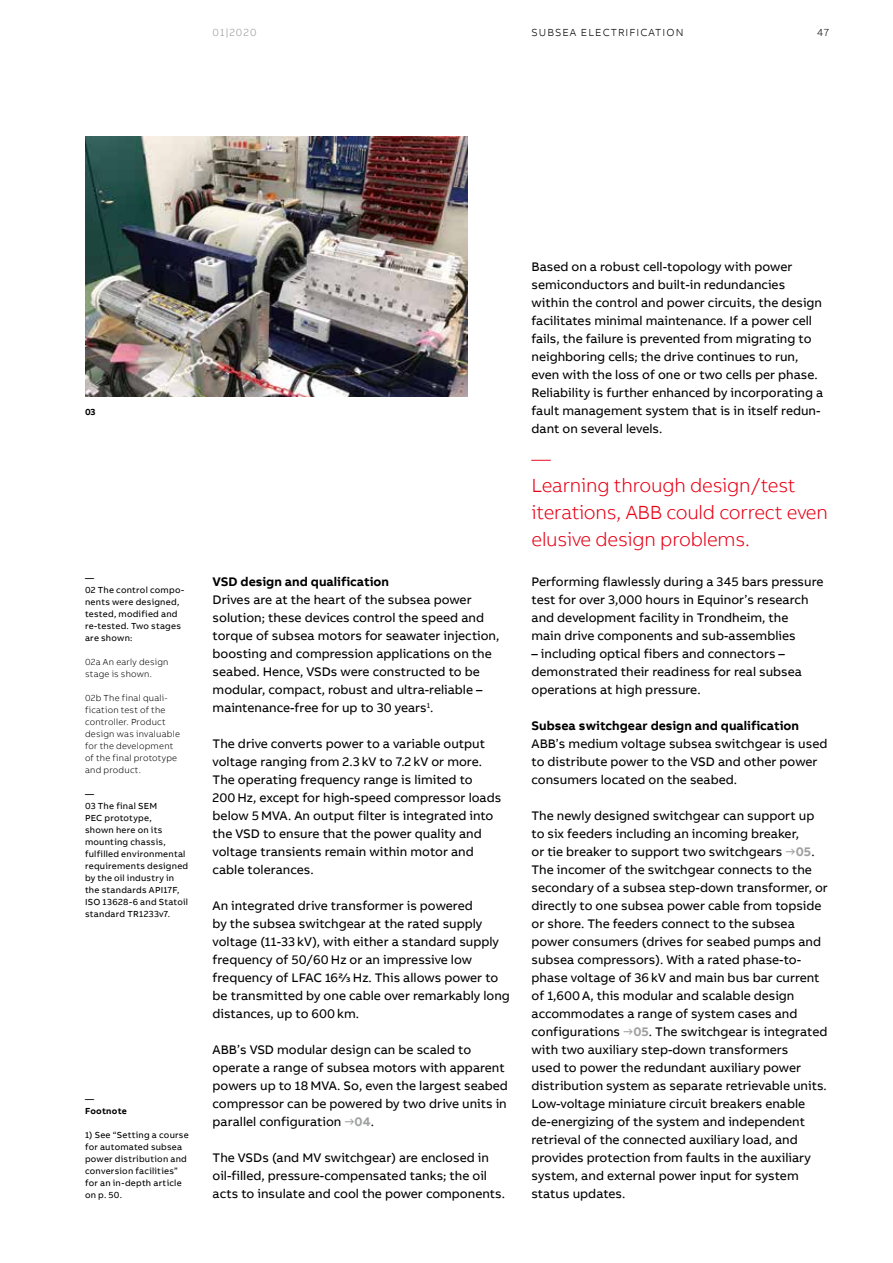
<style>
.page{position:relative;width:893px;height:1263px;background:#fff}
.page>*{position:absolute;margin:0;border:0;box-sizing:border-box;transform-origin:0 0}
.t1{font:300 19.5px/27px "AB Bvoice";letter-spacing:-.01em;color:#e70016}
.t2{font:12.75px/18px "AB Bvoice";color:#000}
.t3{font:700 12.75px "AB Bvoice";color:#000}
.t4{font:300 10.5px "AB Bvoice";color:#000}
.t5{font:300 10.5px "AB Bvoice";letter-spacing:.1em;color:#929493}
.t6{font:9px/12px "AB Bvoice";letter-spacing:.025em;color:#000}
.t7{font:300 9px/12px "AB Bvoice";letter-spacing:.025em;color:#000}
.t8{font:700 9px "AB Bvoice";letter-spacing:.02em;color:#000}
.s1{font-weight:700;color:#9e9f9f}
</style>
<div class="page">
<img style="left:85px;top:137px;width:383px;height:260px">
<p class="t5" style="left:213px;top:26px;width:45px">01|2020</p>
<p class="t4" style="left:531px;top:26px;width:16px">Subsea</p>
<p class="t4" style="left:581px;top:26px;width:8px">electri</p>
<p class="t4" style="left:629px;top:26px;width:15px">fication</p>
<p class="t4" style="left:817px;top:26px;width:14px">47</p>
<p class="t8" style="left:85px;top:406px;width:12px">03</p>
<p class="t6" style="left:85px;top:572px;width:101px">—<br>02 The control compo&shy;nents were designed, tested, modified and re-tested. Two stages are shown:</p>
<p class="t7" style="left:85px;top:656px;width:85px">02a An early design stage is shown.</p>
<p class="t7" style="left:85px;top:692px;width:96px">02b The final quali&shy;fication test of the controller. Product design was invaluable for the development of the final prototype and product.</p>
<p class="t6" style="left:85px;top:788px;width:105px">—<br>03 The final SEM<br>PEC prototype,<br>shown here on its mounting chassis, fulfilled environmental requirements designed by the oil industry in the standards API17F,<br>ISO 13628-6 and Statoil standard TR1233v7.</p>
<p class="t6" style="left:85px;top:1093px;width:10px">—</p>
<p class="t8" style="left:85px;top:1105px;width:43px">Footnote</p>
<p class="t6" style="left:85px;top:1129px;width:105px">1) See “Setting a course for automated subsea power distribution and conversion facilities” for an in-depth article on p. 50.</p>
<p class="t3" style="left:213px;top:573px;width:178px">VSD design and qualification</p>
<p class="t2" style="left:213px;top:591px;width:288px">Drives are at the heart of the subsea power solution; these devices control the speed and torque of subsea motors for seawater injection, boosting and compression applications on the seabed. Hence, VSDs were constructed to be modular, compact, robust and ultra-reliable – maintenance-free for up to 30 years<sup>1</sup>.</p>
<p class="t2" style="left:213px;top:735px;width:290px">The drive converts power to a variable output voltage ranging from 2.3 kV to 7.2 kV or more.<br>The operating frequency range is limited to<br>200 Hz, except for high-speed compressor loads below 5 MVA. An output filter is integrated into the VSD to ensure that the power quality and voltage transients remain within motor and cable tolerances.</p>
<p class="t2" style="left:213px;top:897px;width:299px">An integrated drive transformer is powered<br>by the subsea switchgear at the rated supply voltage (11-33 kV), with either a standard supply frequency of 50/60 Hz or an impressive low frequency of LFAC 16⅔ Hz. This allows power to be transmitted by one cable over remarkably long distances, up to 600 km.</p>
<p class="t2" style="left:213px;top:1041px;width:297px">ABB’s VSD modular design can be scaled to operate a range of subsea motors with apparent powers up to 18 MVA. So, even the largest seabed compressor can be powered by two drive units in parallel configuration <span class="s1">→04</span>.</p>
<p class="t2" style="left:213px;top:1149px;width:294px">The VSDs (and MV switchgear) are enclosed in oil-filled, pressure-compensated tanks; the oil acts to insulate and cool the power components.</p>
<p class="t2" style="left:531px;top:258px;width:293px">Based on a robust cell-topology with power semiconductors and built-in redundancies within the control and power circuits, the design facilitates minimal maintenance. If a power cell fails, the failure is prevented from migrating to neighboring cells; the drive continues to run, even with the loss of one or two cells per phase.<br>Reliability is further enhanced by incorporating a fault management system that is in itself redun&shy;dant on several levels.</p>
<h1 class="t1" style="left:531px;top:445px;width:298px">—<br>Learning through design/test iterations, ABB could correct even elusive design problems.</h1>
<p class="t2" style="left:531px;top:573px;width:293px">Performing flawlessly during a 345 bars pressure test for over 3,000 hours in Equinor’s research and development facility in Trondheim, the<br>main drive components and sub-assemblies</p>
<p class="t2" style="left:531px;top:645px;width:272px">– including optical fibers and connectors – demonstrated their readiness for real subsea operations at high pressure.</p>
<p class="t3" style="left:531px;top:717px;width:269px">Subsea switchgear design and qualification</p>
<p class="t2" style="left:531px;top:735px;width:297px">ABB’s medium voltage subsea switchgear is used to distribute power to the VSD and other power consumers located on the seabed.</p>
<p class="t2" style="left:531px;top:807px;width:298px">The newly designed switchgear can support up to six feeders including an incoming breaker,<br>or tie breaker to support two switchgears <span class="s1">→05</span>.<br>The incomer of the switchgear connects to the secondary of a subsea step-down transformer, or directly to one subsea power cable from topside or shore. The feeders connect to the subsea power consumers (drives for seabed pumps and subsea compressors). With a rated phase-to&shy;phase voltage of 36 kV and main bus bar current of 1,600 A, this modular and scalable design accommodates a range of system cases and configurations <span class="s1">→05</span>. The switchgear is integrated with two auxiliary step-down transformers<br>used to power the redundant auxiliary power distribution system as separate retrievable units.<br>Low-voltage miniature circuit breakers enable de-energizing of the system and independent retrieval of the connected auxiliary load, and provides protection from faults in the auxiliary system, and external power input for system status updates.</p>
</div>
